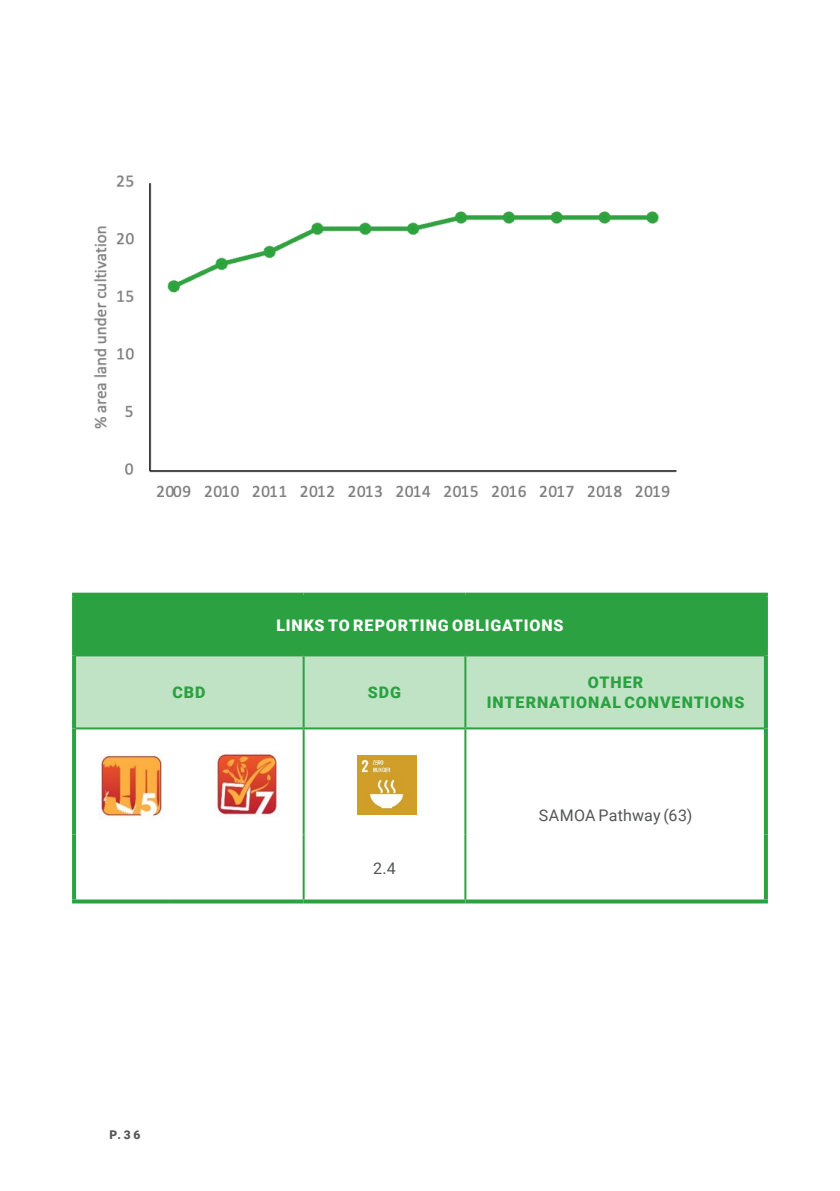
<style>
.page{position:relative;width:840px;height:1191px;background:#fff}
.page>*{position:absolute;margin:0;border:0;box-sizing:border-box;transform-origin:0 0}
.Body_Text_1{font:900 16px/19.2px "Roboto";letter-spacing:.055em;color:#2ba141;text-align:center}
.Body_Text_1-2{font:900 16px "Roboto";letter-spacing:.055em;color:#fff}
.Body_Text_1-3{font:16px "Roboto";letter-spacing:.015em;color:#545555}
.t1{font:900 12px "Roboto";color:#545555}
</style>
<div class="page">
<div style="left:74px;top:594px;width:691px;height:61px;background:#2ba141"></div>
<div style="left:76px;top:656px;width:687px;height:71px;background:#c0e3c6"></div>
<hr style="left:302px;top:656px;width:2px;height:71px;background:#2ba141">
<hr style="left:464px;top:656px;width:2px;height:71px;background:#2ba141">
<hr style="left:76px;top:727px;width:92px;height:2px;background:#2ba141">
<hr style="left:168px;top:727px;width:135px;height:2px;background:#2ba141">
<hr style="left:303px;top:727px;width:162px;height:2px;background:#2ba141">
<hr style="left:302px;top:729px;width:2px;height:105px;background:#2ba141">
<hr style="left:465px;top:727px;width:298px;height:2px;background:#2ba141">
<hr style="left:464px;top:729px;width:2px;height:105px;background:#2ba141">
<hr style="left:302px;top:834px;width:2px;height:65px;background:#2ba141">
<hr style="left:464px;top:834px;width:2px;height:65px;background:#2ba141">
<svg style="left:72px;top:655px;width:4px;height:73px"></svg>
<svg style="left:763px;top:655px;width:4px;height:73px"></svg>
<svg style="left:72px;top:728px;width:4px;height:106px"></svg>
<svg style="left:763px;top:728px;width:4px;height:106px"></svg>
<svg style="left:763px;top:834px;width:4px;height:65px"></svg>
<svg style="left:465px;top:899px;width:302px;height:4px"></svg>
<svg style="left:72px;top:834px;width:4px;height:65px"></svg>
<svg style="left:72px;top:899px;width:96px;height:4px"></svg>
<svg style="left:168px;top:899px;width:135px;height:4px"></svg>
<svg style="left:303px;top:899px;width:162px;height:4px"></svg>
<svg style="left:72px;top:592px;width:96px;height:4px"></svg>
<svg style="left:72px;top:596px;width:2px;height:59px"></svg>
<svg style="left:168px;top:592px;width:135px;height:2px"></svg>
<svg style="left:303px;top:592px;width:162px;height:3px"></svg>
<svg style="left:465px;top:592px;width:302px;height:4px"></svg>
<hr style="left:763px;top:596px;width:4px;height:59px;background:#2ba141">
<hr style="left:76px;top:654px;width:92px;height:2px;background:#2ba141">
<hr style="left:168px;top:654px;width:135px;height:2px;background:#2ba141">
<hr style="left:303px;top:654px;width:162px;height:2px;background:#2ba141">
<hr style="left:465px;top:654px;width:298px;height:2px;background:#2ba141">
<img style="left:101px;top:755px;width:61px;height:62px">
<img style="left:217px;top:754px;width:60px;height:61px">
<img style="left:357px;top:756px;width:59px;height:58px">
<img style="left:94px;top:175px;width:583px;height:322px">
<p class="Body_Text_1-2" style="left:276px;top:614px;width:288px">LINKS TO REPORTING OBLIGATIONS</p>
<p class="Body_Text_1" style="left:172px;top:682px;width:35px">CBD</p>
<p class="Body_Text_1" style="left:368px;top:682px;width:35px">SDG</p>
<p class="Body_Text_1" style="left:486px;top:672px;width:259px">OTHER<br>INTERNATIONAL CONVENTIONS</p>
<p class="Body_Text_1-3" style="left:373px;top:857px;width:24px">2.4</p>
<p class="Body_Text_1-3" style="left:538px;top:804px;width:155px">SAMOA Pathway (63)</p>
<p class="t1" style="left:109px;top:1126px;width:33px">P.36</p>
</div>
